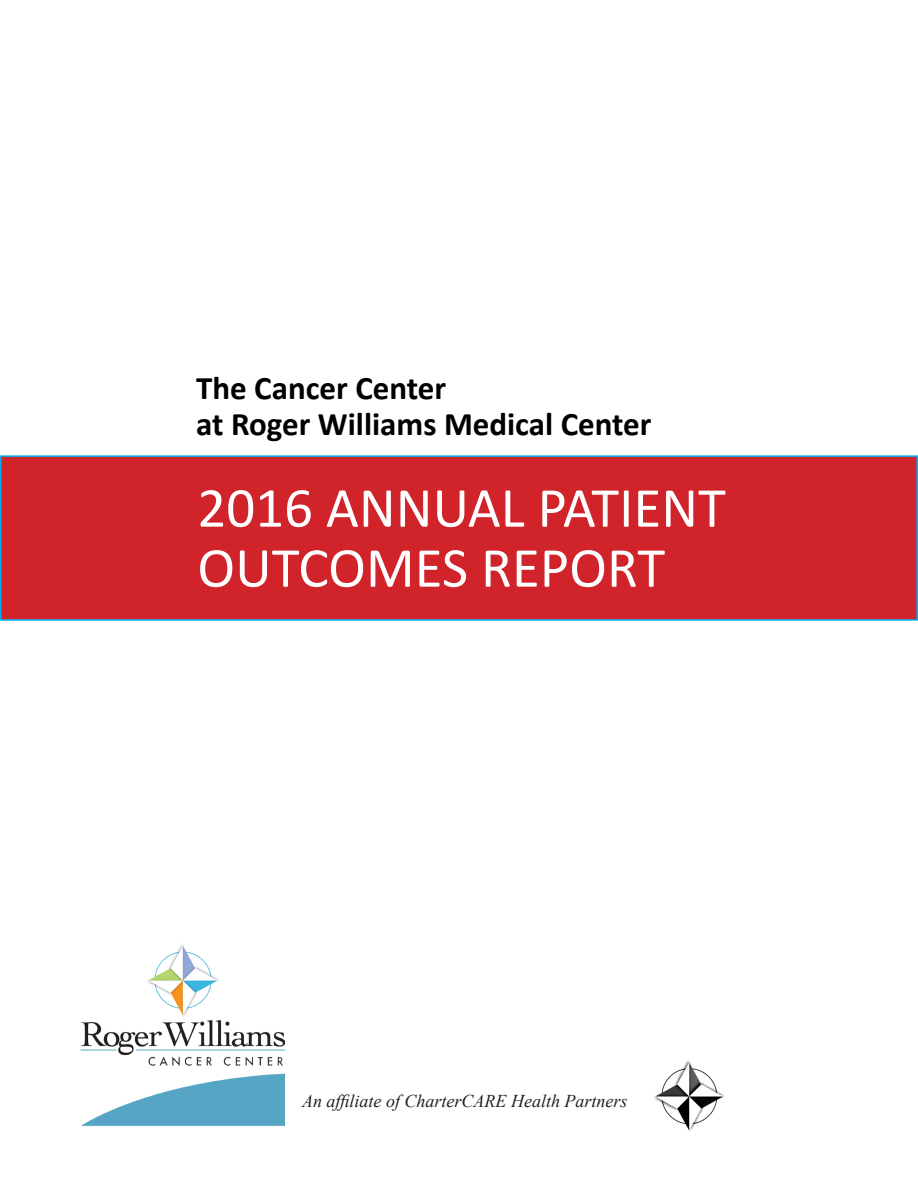
<style>
.page{position:relative;width:918px;height:1188px;background:#fff}
.page>*{position:absolute;margin:0;border:0;box-sizing:border-box;transform-origin:0 0}
.t1{font:57px "Calibri";color:#fff}
.t2{font:700 33px "Calibri";color:#000}
.t3{font:italic 18px "Times New Roman";color:#231f20}
</style>
<div class="page">
<img style="left:80px;top:944px;width:205px;height:182px">
<img style="left:654px;top:1060px;width:70px;height:71px">
<div style="left:1px;top:456px;width:916px;height:164px;background:#d1232a"></div>
<div style="left:0;top:455px;width:918px;height:166px;border:2px solid #00aeef"></div>
<p class="t2" style="left:196px;top:367px;width:252px">The Cancer Center</p>
<p class="t2" style="left:196px;top:403px;width:457px">at Roger Williams Medical Center</p>
<p class="t1" style="left:197px;top:472px;width:530px">2016 ANNUAL PATIENT</p>
<p class="t1" style="left:197px;top:532px;width:469px">OUTCOMES REPORT</p>
<p class="t3" style="left:302px;top:1088px;width:327px">An affiliate of CharterCARE Health Partners</p>
</div>
